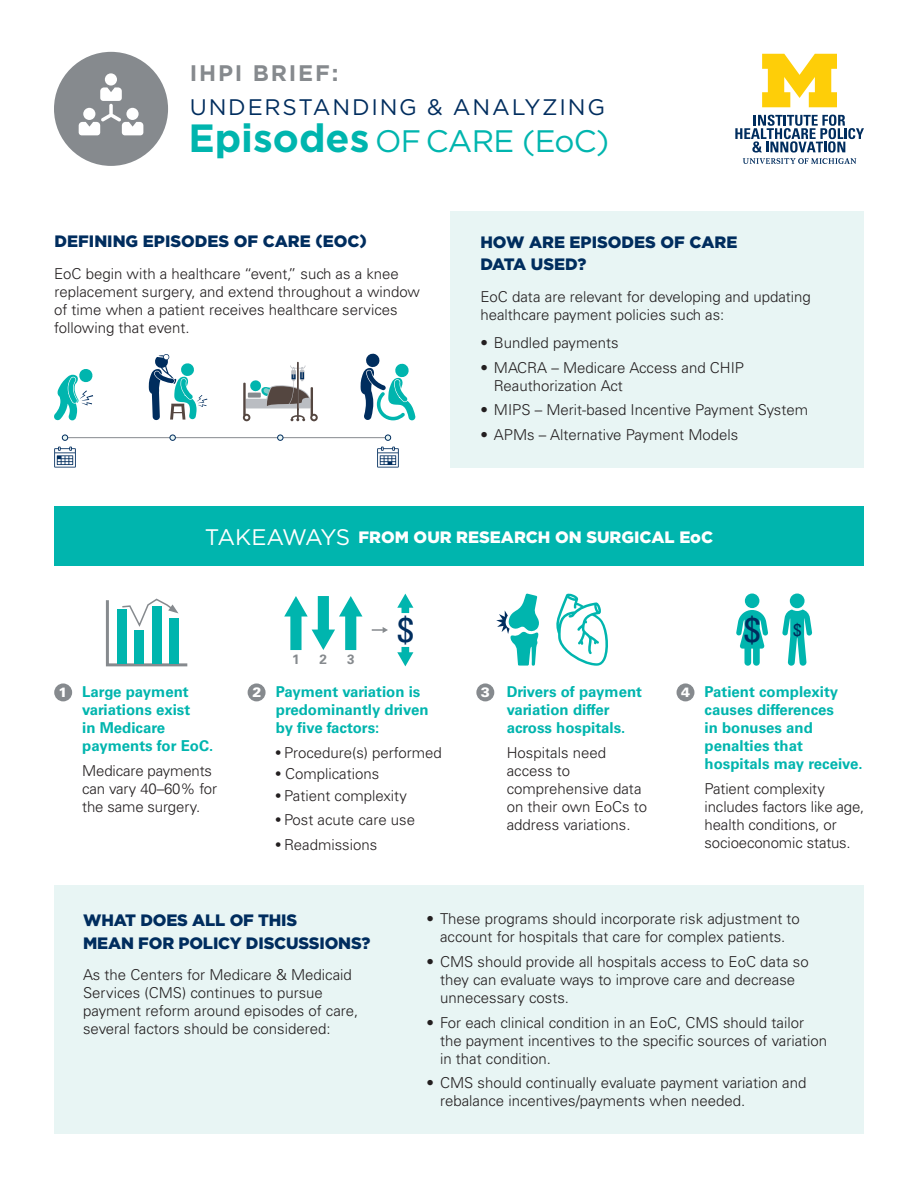
<style>
.page{position:relative;width:918px;height:1188px;background:#fff}
.page>*{position:absolute;margin:0;border:0;box-sizing:border-box;transform-origin:0 0}
.t1{font:700 39.3px "Gotham";color:#00b5ae}
.t2{font:condensed 34.5px "Univers LT Std";color:#002d5e}
.t3{font:31.05px "Gotham";letter-spacing:-.025em;color:#00b5ae}
.t4{font:22.5px "Gotham";letter-spacing:.08em;color:#002d5e}
.t5{font:700 22.5px "Gotham";letter-spacing:.08em;color:#868a8e}
.t6{font:condensed 17.25px "Univers LT Std";color:#002d5e}
.t7{font:900 16.5px/22.5px "Gotham";letter-spacing:-.005em;color:#002d5e}
.t8{font:900 16.5px "Gotham";color:#fff}
.t9{font:300 15px/18px "Univers LT Std";color:#231f20}
.t10{font:700 15px/18px "Univers LT Std";color:#00b5ae}
.t11{font:900 13.5px "Univers LT Std";color:#fff}
.t12{font:700 13.5px "Univers LT Std";color:#868a8e}
.s1{font-weight:400;font-size:22.5px}
.s2{font-weight:400;font-stretch:condensed}
</style>
<div class="page">
<div style="left:54px;top:886px;width:810px;height:248px;background:#e8f5f4"></div>
<div style="left:450px;top:211px;width:414px;height:257px;background:#e8f5f4"></div>
<div style="left:54px;top:506px;width:810px;height:59px;background:#00b5ae"></div>
<svg style="left:360px;top:353px;width:56px;height:67px"></svg>
<svg style="left:377px;top:447px;width:22px;height:21px"></svg>
<svg style="left:54px;top:447px;width:22px;height:21px"></svg>
<hr style="left:65px;top:437px;width:323px;height:1px;background:#868a8e">
<svg style="left:170px;top:435px;width:6px;height:6px"></svg>
<svg style="left:62px;top:435px;width:6px;height:6px"></svg>
<svg style="left:385px;top:435px;width:6px;height:6px"></svg>
<svg style="left:243px;top:362px;width:75px;height:59px"></svg>
<svg style="left:277px;top:435px;width:6px;height:6px"></svg>
<svg style="left:54px;top:369px;width:39px;height:52px"></svg>
<svg style="left:149px;top:354px;width:58px;height:66px"></svg>
<div style="left:54px;top:683px;width:18px;height:18px;background:#868a8e;border-radius:50%"></div>
<svg style="left:105px;top:598px;width:83px;height:69px"></svg>
<div style="left:248px;top:683px;width:18px;height:18px;background:#868a8e;border-radius:50%"></div>
<div style="left:290px;top:611px;width:12px;height:39px;background:#00b5ae"></div>
<svg style="left:284px;top:596px;width:24px;height:21px"></svg>
<div style="left:345px;top:611px;width:11px;height:39px;background:#00b5ae"></div>
<svg style="left:339px;top:596px;width:23px;height:21px"></svg>
<div style="left:318px;top:596px;width:11px;height:39px;background:#00b5ae"></div>
<svg style="left:312px;top:630px;width:23px;height:20px"></svg>
<div style="left:402px;top:604px;width:7px;height:9px;background:#00b5ae"></div>
<svg style="left:397px;top:594px;width:16px;height:14px"></svg>
<div style="left:402px;top:647px;width:7px;height:9px;background:#00b5ae"></div>
<svg style="left:397px;top:652px;width:16px;height:14px"></svg>
<svg style="left:372px;top:627px;width:16px;height:6px"></svg>
<div style="left:476px;top:683px;width:18px;height:18px;background:#868a8e;border-radius:50%"></div>
<svg style="left:496px;top:593px;width:43px;height:73px"></svg>
<svg style="left:556px;top:593px;width:52px;height:73px"></svg>
<div style="left:677px;top:683px;width:17px;height:18px;background:#868a8e;border-radius:50%"></div>
<svg style="left:736px;top:610px;width:32px;height:56px"></svg>
<div style="left:745px;top:594px;width:14px;height:14px;background:#00b5ae;border-radius:50%"></div>
<svg style="left:782px;top:610px;width:30px;height:56px"></svg>
<div style="left:790px;top:594px;width:15px;height:14px;background:#00b5ae;border-radius:50%"></div>
<svg style="left:762px;top:54px;width:75px;height:53px"></svg>
<svg style="left:735px;top:115px;width:129px;height:49px"></svg>
<div style="left:54px;top:52px;width:114px;height:114px;background:#868a8e;border-radius:50%"></div>
<div style="left:105px;top:73px;width:12px;height:13px;background:#fff;border-radius:50%"></div>
<svg style="left:79px;top:87px;width:64px;height:48px"></svg>
<div style="left:83px;top:108px;width:12px;height:12px;background:#fff;border-radius:50%"></div>
<p class="t5" style="left:190px;top:58px;width:150px">IHPI BRIEF:</p>
<p class="t4" style="left:190px;top:92px;width:417px">UNDERSTANDING &amp; ANALYZING</p>
<p class="t1" style="left:188px;top:112px;width:183px">Episodes</p>
<p class="t3" style="left:375px;top:121px;width:236px">OF CARE (EoC)</p>
<p class="t7" style="left:55px;top:230px;width:314px">DEFINING EPISODES OF CARE (EOC)</p>
<p class="t9" style="left:54px;top:264px;width:368px">EoC begin with a healthcare “event,” such as a knee replacement surgery, and extend throughout a window of time when a patient receives healthcare services following that event.</p>
<p class="t7" style="left:480px;top:230px;width:259px">HOW ARE EPISODES OF CARE<br>DATA USED?</p>
<p class="t9" style="left:480px;top:287px;width:332px">EoC data are relevant for developing and updating healthcare payment policies such as:</p>
<p class="t9" style="left:480px;top:334px;width:140px">• Bundled payments</p>
<p class="t9" style="left:494px;top:358px;width:252px;text-indent:-14px">• MACRA – Medicare Access and CHIP<br>Reauthorization Act</p>
<p class="t9" style="left:480px;top:401px;width:329px">• MIPS – Merit-based Incentive Payment System</p>
<p class="t9" style="left:480px;top:426px;width:259px">• APMs – Alternative Payment Models</p>
<p class="t8" style="left:205px;top:526px;width:510px"><span class="s1">TAKEAWAYS</span> FROM OUR RESEARCH ON SURGICAL EoC</p>
<p class="t12" style="left:292px;top:651px;width:9px">1</p>
<p class="t12" style="left:320px;top:651px;width:9px">2</p>
<p class="t12" style="left:347px;top:651px;width:9px">3</p>
<p class="t2" style="left:398px;top:608px;width:17px">$</p>
<p class="t2" style="left:744px;top:608px;width:17px">$</p>
<p class="t6" style="left:793px;top:619px;width:9px">$</p>
<p class="t11" style="left:58px;top:684px;width:11px">1</p>
<p class="t10" style="left:82px;top:683px;width:133px">Large payment variations exist<br>in Medicare payments for EoC.</p>
<p class="t9" style="left:82px;top:762px;width:136px">Medicare payments can vary 40–60% for the same surgery.</p>
<p class="t11" style="left:252px;top:684px;width:11px">2</p>
<p class="t10" style="left:276px;top:683px;width:154px">Payment variation is predominantly driven by five factors:</p>
<p class="t9" style="left:276px;top:744px;width:168px"><span class="s2">•</span> Procedure(s) performed</p>
<p class="t9" style="left:276px;top:765px;width:105px"><span class="s2">•</span> Complications</p>
<p class="t9" style="left:276px;top:786px;width:133px"><span class="s2">•</span> Patient complexity</p>
<p class="t9" style="left:276px;top:811px;width:141px"><span class="s2">•</span> Post acute care use</p>
<p class="t9" style="left:276px;top:836px;width:103px"><span class="s2">•</span> Readmissions</p>
<p class="t11" style="left:481px;top:684px;width:11px">3</p>
<p class="t10" style="left:507px;top:683px;width:137px">Drivers of payment variation differ across hospitals.</p>
<p class="t9" style="left:507px;top:744px;width:142px">Hospitals need access to comprehensive data on their own EoCs to address variations.</p>
<p class="t11" style="left:681px;top:684px;width:11px">4</p>
<p class="t10" style="left:705px;top:683px;width:160px">Patient complexity causes differences<br>in bonuses and penalties that hospitals may receive.</p>
<p class="t9" style="left:705px;top:780px;width:161px">Patient complexity includes factors like age, health conditions, or socioeconomic status.</p>
<p class="t7" style="left:83px;top:909px;width:289px">WHAT DOES ALL OF THIS<br>MEAN FOR POLICY DISCUSSIONS?</p>
<p class="t9" style="left:83px;top:966px;width:277px">As the Centers for Medicare &amp; Medicaid Services (CMS) continues to pursue payment reform around episodes of care, several factors should be considered:</p>
<p class="t9" style="left:427px;top:910px;width:375px;text-align:center">• These programs should incorporate risk adjustment to account for hospitals that care for complex patients.</p>
<p class="t9" style="left:440px;top:952px;width:370px;text-indent:-14px">• CMS should provide all hospitals access to EoC data so they can evaluate ways to improve care and decrease unnecessary costs.</p>
<p class="t9" style="left:440px;top:1013px;width:389px;text-indent:-14px">• For each clinical condition in an EoC, CMS should tailor the payment incentives to the specific sources of variation in that condition.</p>
<p class="t9" style="left:440px;top:1074px;width:368px;text-indent:-14px">• CMS should continually evaluate payment variation and rebalance incentives/payments when needed.</p>
</div>
